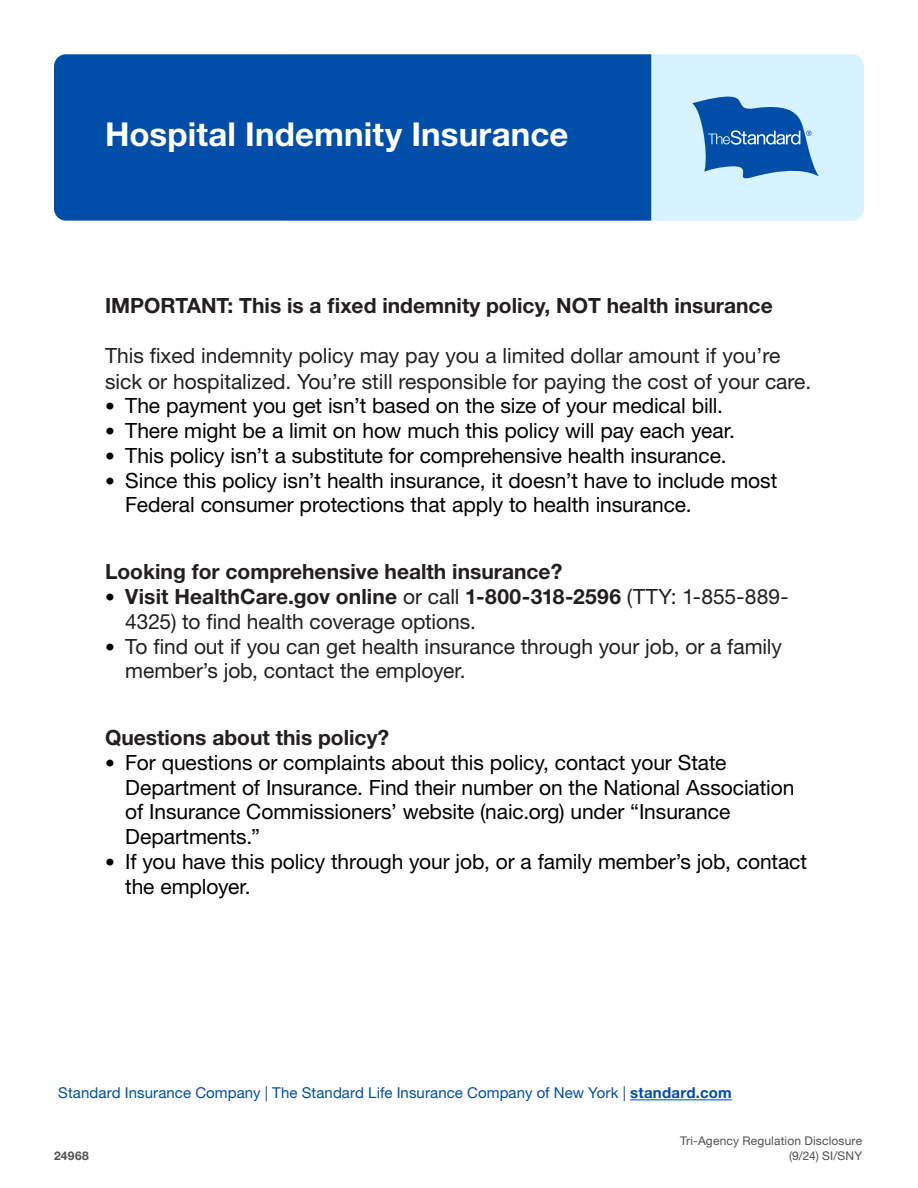
<style>
.page{position:relative;width:918px;height:1188px;background:#fff}
.page>*{position:absolute;margin:0;border:0;box-sizing:border-box;transform-origin:0 0}
.t1{font:700 33px "Helvetica Neue LT Std";letter-spacing:.005em;color:#fff}
.t2{font:21px/24.8px "Helvetica Neue LT Std";letter-spacing:-.005em;color:#000}
.t3{font:21px/24.8px "Helvetica Neue LT Std";color:#231f20}
.t4{font:700 21px "Helvetica Neue LT Std";color:#231f20}
.t5{font:15px "Helvetica Neue LT Std";letter-spacing:.005em;color:#004ea8}
.t6{font:12px/14.4px "Helvetica Neue LT Std";letter-spacing:.015em;color:#505050;text-align:right}
.t7{font:700 12px "Helvetica Neue LT Std";letter-spacing:.035em;color:#505050}
.s1{font-weight:700;font-size:19.5px}
.s2{font-weight:700;font-size:19.5px;color:#000}
.s3{font-weight:700}
</style>
<div class="page">
<div style="left:651px;top:54px;width:213px;height:167px;background:#d6f3ff"></div>
<div style="left:54px;top:54px;width:597px;height:167px;background:#004ea8"></div>
<svg style="left:692px;top:97px;width:127px;height:81px;background:#4f8ac7"></svg>
<hr style="left:630px;top:1099px;width:102px;height:1px;background:#004ea8">
<h1 class="t1" style="left:105px;top:114px;width:465px">Hospital Indemnity Insurance</h1>
<p class="t4" style="left:105px;top:293px;width:669px">IMPORTANT: This is a fixed indemnity policy, NOT health insurance</p>
<p class="t3" style="left:105px;top:343px;width:708px;line-height:25.2px">This fixed indemnity policy may pay you a limited dollar amount if you’re sick or hospitalized. You’re still responsible for paying the cost of your care.</p>
<p class="t2" style="left:105px;top:393px;width:620px"><span class="s1">•</span> The payment you get isn’t based on the size of your medical bill.</p>
<p class="t2" style="left:105px;top:418px;width:632px"><span class="s1">•</span> There might be a limit on how much this policy will pay each year.</p>
<p class="t2" style="left:105px;top:443px;width:623px"><span class="s1">•</span> This policy isn’t a substitute for comprehensive health insurance.</p>
<p class="t2" style="left:125px;top:468px;width:654px;text-indent:-20px"><span class="s1">•</span> Since this policy isn’t health insurance, it doesn’t have to include most<br>Federal consumer protections that apply to health insurance.</p>
<p class="t4" style="left:105px;top:559px;width:459px">Looking for comprehensive health insurance?</p>
<p class="t3" style="left:125px;top:584px;width:665px;text-indent:-20px"><span class="s2">•</span> <span class="s3">Visit HealthCare.gov online</span> or call <span class="s3">1-800-318-2596</span> (TTY: 1-855-889-<br>4325) to find health coverage options.</p>
<p class="t3" style="left:125px;top:633px;width:658px;text-indent:-20px"><span class="s2">•</span> To find out if you can get health insurance through your job, or a family member’s job, contact the employer.</p>
<p class="t4" style="left:105px;top:725px;width:286px">Questions about this policy?</p>
<p class="t2" style="left:125px;top:750px;width:671px;text-indent:-20px"><span class="s1">•</span> For questions or complaints about this policy, contact your State Department of Insurance. Find their number on the National Association of Insurance Commissioners’ website (naic.org) under “Insurance Departments.”</p>
<p class="t2" style="left:125px;top:849px;width:683px;text-indent:-20px"><span class="s1">•</span> If you have this policy through your job, or a family member’s job, contact the employer.</p>
<p class="t5" style="left:58px;top:1084px;width:675px">Standard Insurance Company | The Standard Life Insurance Company of New York | <span class="s3">standard.com</span></p>
<p class="t7" style="left:54px;top:1148px;width:36px">24968</p>
<p class="t6" style="left:680px;top:1134px;width:184px">Tri-Agency Regulation Disclosure (9/24) SI/SNY</p>
</div>
